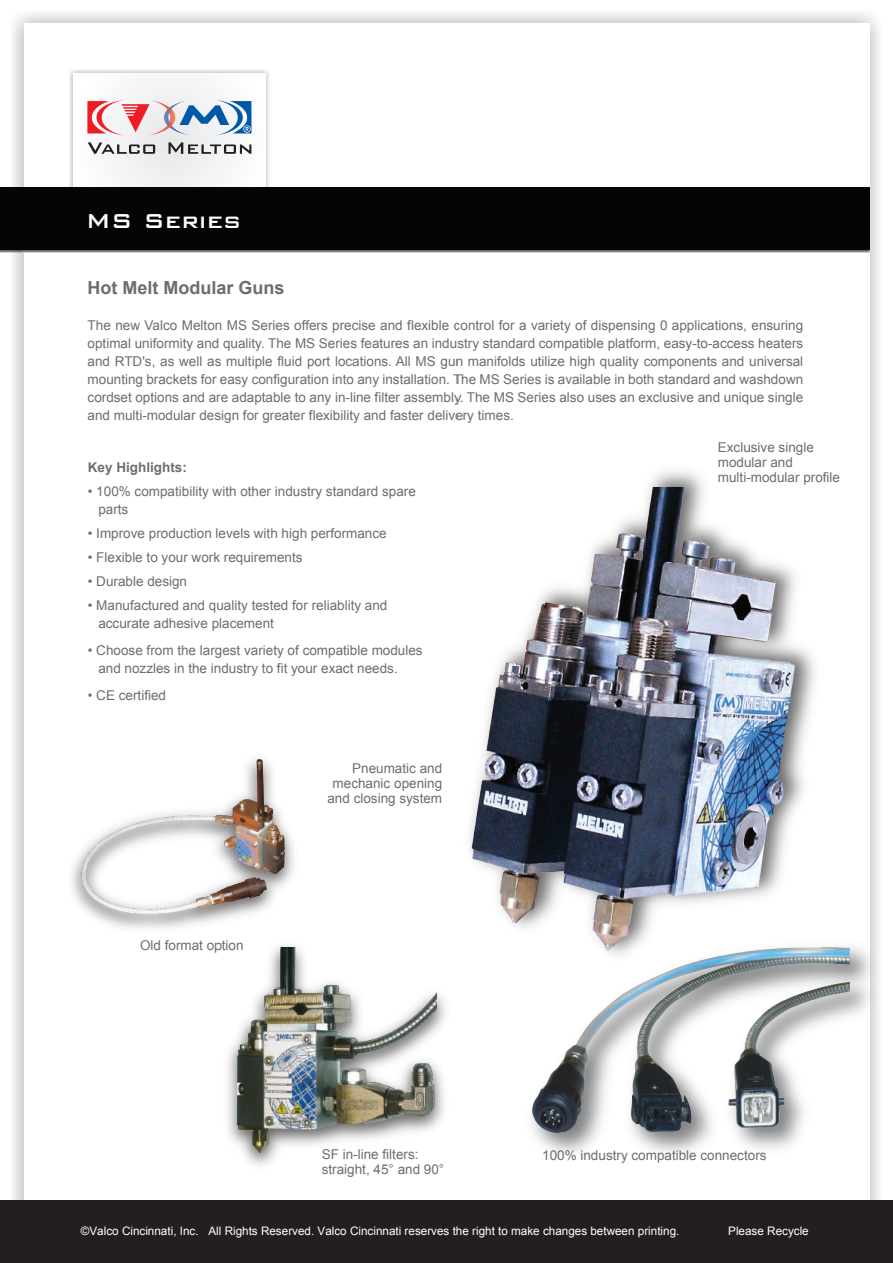
<style>
.page{position:relative;width:893px;height:1263px;background:#fff}
.page>*{position:absolute;margin:0;border:0;box-sizing:border-box;transform-origin:0 0}
.t1{font:500 27px "Bank Gothic BT";color:#fff}
.t2{font:700 18px "Arial";color:#6c6d70}
.t3{font:13.5px/18px "Arial";color:#6c6d70}
.t4{font:700 13.5px "Arial";color:#6c6d70}
.t5{font:11.7px "Arial";color:#fff}
</style>
<div class="page">
<img style="left:11px;top:13px;width:868px;height:1187px">
<div style="left:24px;top:24px;width:845px;height:1210px;background:#fff"></div>
<img style="left:70px;top:70px;width:199px;height:117px">
<div style="left:74px;top:73px;width:191px;height:132px;background:#f7f7f8"></div>
<img style="left:0;top:250px;width:869px;height:2px">
<div style="left:0;top:187px;width:869px;height:63px;background:#040506"></div>
<img style="left:175px;top:102px;width:5px;height:34px">
<img style="left:150px;top:100px;width:25px;height:36px">
<svg style="left:88px;top:142px;width:163px;height:12px"></svg>
<svg style="left:87px;top:100px;width:63px;height:36px"></svg>
<svg style="left:180px;top:100px;width:72px;height:36px"></svg>
<div style="left:0;top:1200px;width:893px;height:63px;background:#231f20"></div>
<img style="left:228px;top:945px;width:218px;height:221px">
<img style="left:237px;top:948px;width:199px;height:205px">
<img style="left:71px;top:759px;width:223px;height:170px">
<img style="left:81px;top:760px;width:203px;height:154px">
<img style="left:534px;top:934px;width:345px;height:233px">
<img style="left:532px;top:948px;width:318px;height:184px">
<img style="left:458px;top:250px;width:368px;height:719px">
<img style="left:472px;top:487px;width:323px;height:463px">
<h1 class="t1" style="left:86px;top:206px;width:157px">MS Series</h1>
<h2 class="t2" style="left:88px;top:275px;width:199px">Hot Melt Modular Guns</h2>
<p class="t3" style="left:88px;top:316px;width:717px;text-align:justify">The new Valco Melton MS Series offers precise and flexible control for a variety of dispensing 0 applications, ensuring optimal uniformity and quality. The MS Series features an industry standard compatible platform, easy-to-access heaters and RTD's, as well as multiple fluid port locations. All MS gun manifolds utilize high quality components and universal mounting brackets for easy configuration into any installation. The MS Series is available in both standard and washdown cordset options and are adaptable to any in-line filter assembly. The MS Series also uses an exclusive and unique single and multi-modular design for greater flexibility and faster delivery times.</p>
<p class="t4" style="left:88px;top:458px;width:101px">Key Highlights:</p>
<p class="t3" style="left:98px;top:482px;width:319px;text-indent:-11px">• 100% compatibility with other industry standard spare parts</p>
<p class="t3" style="left:88px;top:524px;width:300px">• Improve production levels with high performance</p>
<p class="t3" style="left:88px;top:548px;width:216px">• Flexible to your work requirements</p>
<p class="t3" style="left:88px;top:572px;width:101px">• Durable design</p>
<p class="t3" style="left:98px;top:596px;width:291px;text-indent:-11px">• Manufactured and quality tested for reliablity and accurate adhesive placement</p>
<p class="t3" style="left:98px;top:641px;width:326px;text-indent:-11px">• Choose from the largest variety of compatible modules and nozzles in the industry to fit your exact needs.</p>
<p class="t3" style="left:88px;top:686px;width:80px">• CE certified</p>
<p class="t3" style="left:140px;top:937px;width:105px">Old format option</p>
<p class="t3" style="left:327px;top:761px;width:116px;line-height:15px;text-align:right">Pneumatic and mechanic opening and closing system</p>
<p class="t3" style="left:322px;top:1147px;width:124px;line-height:15px">SF in-line filters: straight, 45° and 90°</p>
<p class="t3" style="left:718px;top:440px;width:124px;line-height:15px">Exclusive single modular and multi-modular profile</p>
<p class="t3" style="left:542px;top:1146px;width:226px">100% industry compatible connectors</p>
<p class="t5" style="left:81px;top:1223px;width:600px">©Valco Cincinnati, Inc. All Rights Reserved. Valco Cincinnati reserves the right to make changes between printing.</p>
<p class="t5" style="left:728px;top:1223px;width:82px">Please Recycle</p>
</div>
